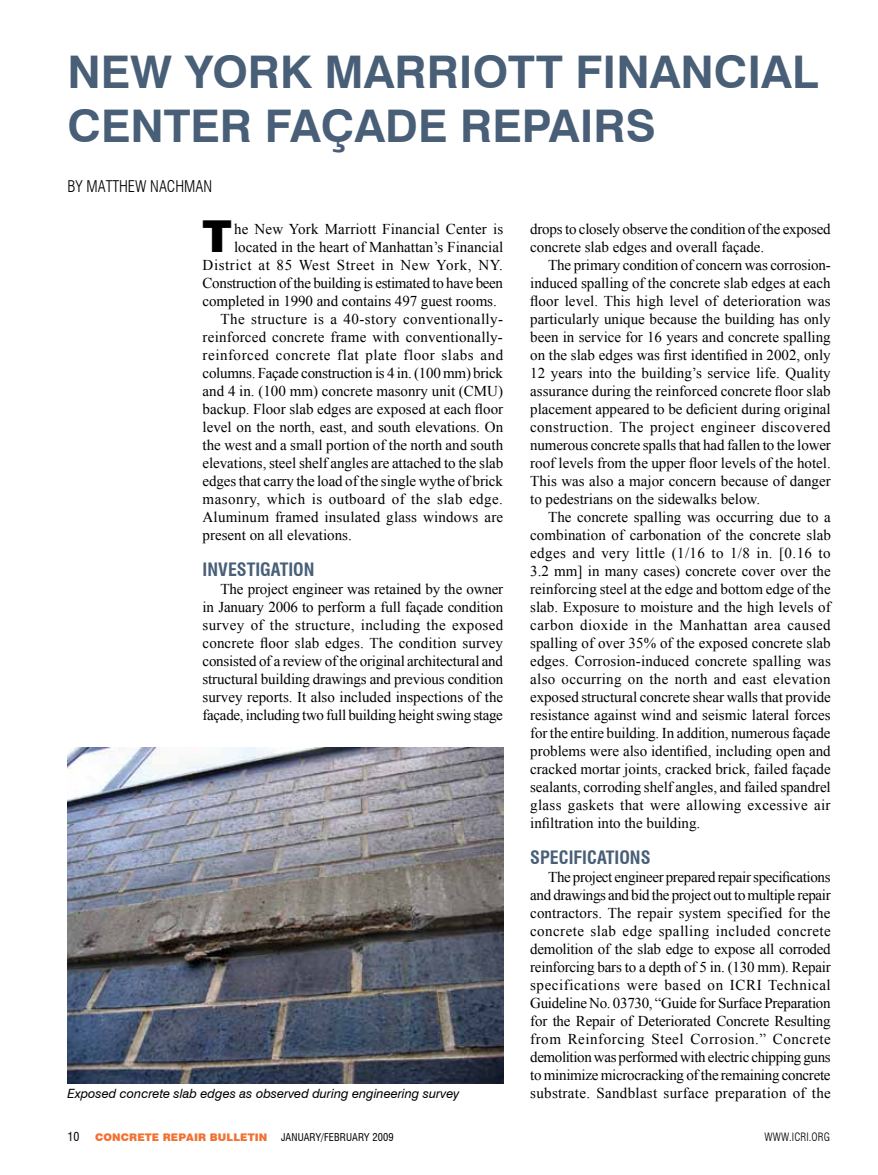
<style>
.page{position:relative;width:878px;height:1175px;background:#fff}
.page>*{position:absolute;margin:0;border:0;box-sizing:border-box;transform-origin:0 0}
.t1{font:700 45px/54px "Swiss 721 BT";color:#485f77}
.t2{font:900 44.1px "Swiss 721 BT";color:#000}
.t3{font:700 condensed 18px "Swiss 721 BT";color:#485f77}
.t4{font:300 condensed 15.75px "Swiss 721 BT";color:#000}
.t5{font:15px/18px "Times New Roman";color:#000;text-align:justify}
.t6{font:15px "Times New Roman";letter-spacing:.03em;color:#000}
.t7{font:15px "Times New Roman";letter-spacing:-.02em;color:#000}
.t8{font:15px "Times New Roman";letter-spacing:.02em;color:#000}
.t9{font:15px "Times New Roman";letter-spacing:.035em;color:#000}
.t10{font:15px "Times New Roman";letter-spacing:.04em;color:#000}
.t11{font:italic 12.75px "Swiss 721 BT";color:#000}
.t12{font:condensed 12px "Swiss 721 BT";color:#000}
.t13{font:300 condensed 11.25px "Swiss 721 BT";letter-spacing:.01em;color:#000}
.t14{font:900 10.5px "Swiss 721 BT";letter-spacing:.01em;color:#f37032}
.t15{font:condensed 10.5px "Swiss 721 BT";letter-spacing:.01em;color:#000}
</style>
<div class="page">
<img style="left:68px;top:747px;width:435px;height:336px">
<h1 class="t1" style="left:68px;top:45px;width:752px">NEW YORK MARRIOTT FINANCIAL<br>CENTER FAÇADE REPAIRS</h1>
<p class="t4" style="left:68px;top:177px;width:144px">BY MATTHEW NACHMAN</p>
<h2 class="t2" style="left:202px;top:209px;width:30px">T</h2>
<p class="t5" style="left:234px;top:220px;width:271px">he New York Marriott Financial Center is</p>
<p class="t5" style="left:530px;top:220px;width:302px">drops to closely observe the condition of the exposed concrete slab edges and overall façade.</p>
<p class="t5" style="left:530px;top:256px;width:302px;text-indent:18px">The primary condition of concern was corrosion&shy;induced spalling of the concrete slab edges at each floor level. This high level of deterioration was particularly unique because the building has only been in service for 16 years and concrete spalling on the slab edges was first identified in 2002, only 12 years into the building’s service life. Quality assurance during the reinforced concrete floor slab placement appeared to be deficient during original construction. The project engineer discovered numerous concrete spalls that had fallen to the lower roof levels from the upper floor levels of the hotel.<br>This was also a major concern because of danger to pedestrians on the sidewalks below.</p>
<p class="t5" style="left:530px;top:508px;width:302px;text-indent:18px">The concrete spalling was occurring due to a combination of carbonation of the concrete slab edges and very little (1/16 to 1/8 in. [0.16 to 3.2 mm] in many cases) concrete cover over the reinforcing steel at the edge and bottom edge of the slab. Exposure to moisture and the high levels of carbon dioxide in the Manhattan area caused spalling of over 35% of the exposed concrete slab edges. Corrosion-induced concrete spalling was also occurring on the north and east elevation exposed structural concrete shear walls that provide resistance against wind and seismic lateral forces for the entire building. In addition, numerous façade problems were also identified, including open and cracked mortar joints, cracked brick, failed façade sealants, corroding shelf angles, and failed spandrel glass gaskets that were allowing excessive air infiltration into the building.</p>
<p class="t3" style="left:530px;top:847px;width:122px">SPECIFICATIONS</p>
<p class="t5" style="left:530px;top:868px;width:302px;text-indent:18px">The project engineer prepared repair specifications and drawings and bid the project out to multiple repair contractors. The repair system specified for the concrete slab edge spalling included concrete demolition of the slab edge to expose all corroded reinforcing bars to a depth of 5 in. (130 mm). Repair specifications were based on ICRI Technical Guideline No. 03730, “Guide for Surface Preparation for the Repair of Deteriorated Concrete Resulting from Reinforcing Steel Corrosion.” Concrete demolition was performed with electric chipping guns to minimize microcracking of the remaining concrete</p>
<p class="t5" style="left:234px;top:238px;width:270px">located in the heart of Manhattan’s Financial</p>
<p class="t10" style="left:203px;top:255px;width:302px">District at 85 West Street in New York, NY.</p>
<p class="t7" style="left:203px;top:273px;width:302px">Construction of the building is estimated to have been</p>
<p class="t5" style="left:203px;top:292px;width:296px">completed in 1990 and contains 497 guest rooms.</p>
<p class="t6" style="left:221px;top:309px;width:284px">The structure is a 40-story conventionally-</p>
<p class="t5" style="left:203px;top:328px;width:302px">reinforced concrete frame with conventionally-</p>
<p class="t9" style="left:203px;top:345px;width:302px">reinforced concrete flat plate floor slabs and</p>
<p class="t5" style="left:203px;top:364px;width:302px">columns. Façade construction is 4 in. (100 mm) brick</p>
<p class="t5" style="left:203px;top:382px;width:302px">and 4 in. (100 mm) concrete masonry unit (CMU)</p>
<p class="t5" style="left:203px;top:400px;width:302px">backup. Floor slab edges are exposed at each floor</p>
<p class="t5" style="left:203px;top:418px;width:302px">level on the north, east, and south elevations. On</p>
<p class="t5" style="left:203px;top:436px;width:302px">the west and a small portion of the north and south</p>
<p class="t5" style="left:203px;top:454px;width:302px">elevations, steel shelf angles are attached to the slab</p>
<p class="t5" style="left:203px;top:472px;width:302px">edges that carry the load of the single wythe of brick</p>
<p class="t6" style="left:203px;top:489px;width:302px">masonry, which is outboard of the slab edge.</p>
<p class="t5" style="left:203px;top:508px;width:302px">Aluminum framed insulated glass windows are</p>
<p class="t5" style="left:203px;top:526px;width:151px">present on all elevations.</p>
<p class="t3" style="left:202px;top:559px;width:113px">INVESTIGATION</p>
<p class="t5" style="left:202px;top:580px;width:302px;text-indent:18px">The project engineer was retained by the owner in January 2006 to perform a full façade condition survey of the structure, including the exposed concrete floor slab edges. The condition survey consisted of a review of the original architectural and structural building drawings and previous condition survey reports. It also included inspections of the façade, including two full building height swing stage</p>
<p class="t11" style="left:68px;top:1085px;width:393px">Exposed concrete slab edges as observed during engineering survey</p>
<p class="t8" style="left:530px;top:1083px;width:302px">substrate. Sandblast surface preparation of the</p>
<p class="t12" style="left:68px;top:1129px;width:13px">10</p>
<p class="t14" style="left:95px;top:1130px;width:174px">CONCRETE REPAIR BULLETIN</p>
<p class="t15" style="left:281px;top:1130px;width:114px">JANUARY/FEBRUARY 2009</p>
<p class="t13" style="left:764px;top:1130px;width:67px">WWW.ICRI.ORG</p>
</div>
